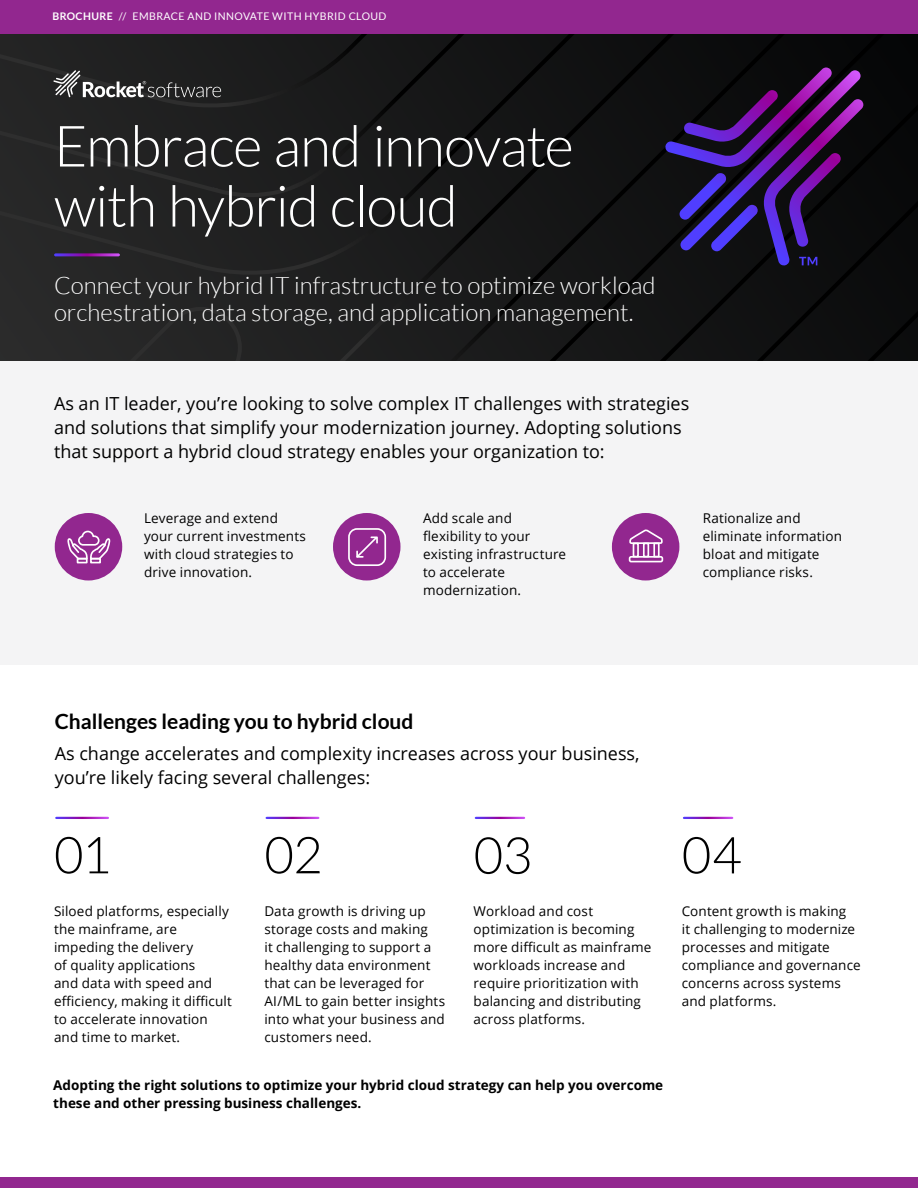
<style>
.page{position:relative;width:918px;height:1188px;background:#fff}
.page>*{position:absolute;margin:0;border:0;box-sizing:border-box;transform-origin:0 0}
.t1{font:300 57px/60px "Lato";letter-spacing:-.02em;color:#fff}
.t2{font:300 51px "Lato";letter-spacing:-.015em;color:#000}
.t3{font:300 24px/27px "Lato";color:#fff}
.t4{font:700 21px "Lato";color:#000}
.t5{font:18px/24px "Open Sans";color:#000}
.t6{font:13.5px/18px "Open Sans";letter-spacing:.01em;color:#000}
.t7{font:700 13.5px/18px "Open Sans";color:#000}
.t8{font:10.5px "Lato";letter-spacing:.04em;color:#fff}
.s1{font-weight:700}
</style>
<div class="page">
<div style="left:0;top:1177px;width:918px;height:11px;background:#92278f"></div>
<div style="left:0;top:361px;width:918px;height:304px;background:#f4f4f5"></div>
<svg style="left:0;top:34px;width:918px;height:327px;background:#181919"></svg>
<svg style="left:665px;top:68px;width:198px;height:198px;background:#2a1345"></svg>
<svg style="left:53px;top:70px;width:168px;height:27px;background:#484949"></svg>
<div style="left:0;top:0;width:918px;height:34px;background:#92278f"></div>
<hr style="left:56px;top:253px;width:62px;height:3px;background:#fff">
<div style="left:55px;top:513px;width:67px;height:67px;background:#92278f;border-radius:50%"></div>
<div style="left:90px;top:558px;width:11px;height:5px;border:2px solid #fff"></div>
<div style="left:77px;top:558px;width:11px;height:5px;border:2px solid #fff"></div>
<svg style="left:68px;top:530px;width:43px;height:30px"></svg>
<div style="left:333px;top:513px;width:67px;height:67px;background:#92278f;border-radius:50%"></div>
<div style="left:348px;top:528px;width:38px;height:38px;border:2px solid #fff;border-radius:8px"></div>
<svg style="left:356px;top:536px;width:22px;height:22px"></svg>
<div style="left:612px;top:513px;width:67px;height:67px;background:#92278f;border-radius:50%"></div>
<div style="left:633px;top:543px;width:6px;height:14px;border:2px solid #fff"></div>
<div style="left:643px;top:543px;width:6px;height:14px;border:2px solid #fff"></div>
<div style="left:653px;top:543px;width:7px;height:14px;border:2px solid #fff"></div>
<div style="left:629px;top:556px;width:34px;height:6px;border:2px solid #fff"></div>
<svg style="left:629px;top:529px;width:34px;height:16px"></svg>
<p class="t8" style="left:52px;top:10px;width:335px"><span class="s1">BROCHURE</span> // EMBRACE AND INNOVATE WITH HYBRID CLOUD</p>
<h1 class="t1" style="left:54px;top:116px;width:521px">Embrace and innovate with hybrid cloud</h1>
<h3 class="t3" style="left:54px;top:272px;width:603px">Connect your hybrid IT infrastructure to optimize workload orchestration, data storage, and application management.</h3>
<h3 class="t5" style="left:54px;top:391px;width:637px">As an IT leader, you’re looking to solve complex IT challenges with strategies and solutions that simplify your modernization journey. Adopting solutions that support a hybrid cloud strategy enables your organization to:</h3>
<p class="t6" style="left:144px;top:509px;width:163px">Leverage and extend your current investments with cloud strategies to drive innovation.</p>
<p class="t6" style="left:423px;top:509px;width:145px">Add scale and flexibility to your existing infrastructure to accelerate modernization.</p>
<p class="t6" style="left:703px;top:509px;width:141px">Rationalize and eliminate information bloat and mitigate compliance risks.</p>
<h3 class="t4" style="left:55px;top:709px;width:360px">Challenges leading you to hybrid cloud</h3>
<h3 class="t5" style="left:55px;top:741px;width:586px">As change accelerates and complexity increases across your business, you’re likely facing several challenges:</h3>
<h2 class="t2" style="left:54px;top:828px;width:59px">01</h2>
<p class="t6" style="left:54px;top:901px;width:179px">Siloed platforms, especially the mainframe, are impeding the delivery<br>of quality applications<br>and data with speed and efficiency, making it difficult to accelerate innovation and time to market.</p>
<h2 class="t2" style="left:264px;top:828px;width:60px">02</h2>
<p class="t6" style="left:264px;top:902px;width:182px">Data growth is driving up storage costs and making<br>it challenging to support a healthy data environment that can be leveraged for<br>AI/ML to gain better insights into what your business and customers need.</p>
<h2 class="t2" style="left:474px;top:828px;width:60px">03</h2>
<p class="t6" style="left:474px;top:901px;width:179px">Workload and cost optimization is becoming more difficult as mainframe workloads increase and require prioritization with balancing and distributing across platforms.</p>
<p class="t7" style="left:53px;top:1076px;width:611px">Adopting the right solutions to optimize your hybrid cloud strategy can help you overcome these and other pressing business challenges.</p>
<h2 class="t2" style="left:682px;top:828px;width:61px">04</h2>
<p class="t6" style="left:682px;top:902px;width:181px">Content growth is making<br>it challenging to modernize processes and mitigate compliance and governance concerns across systems and platforms.</p>
</div>
